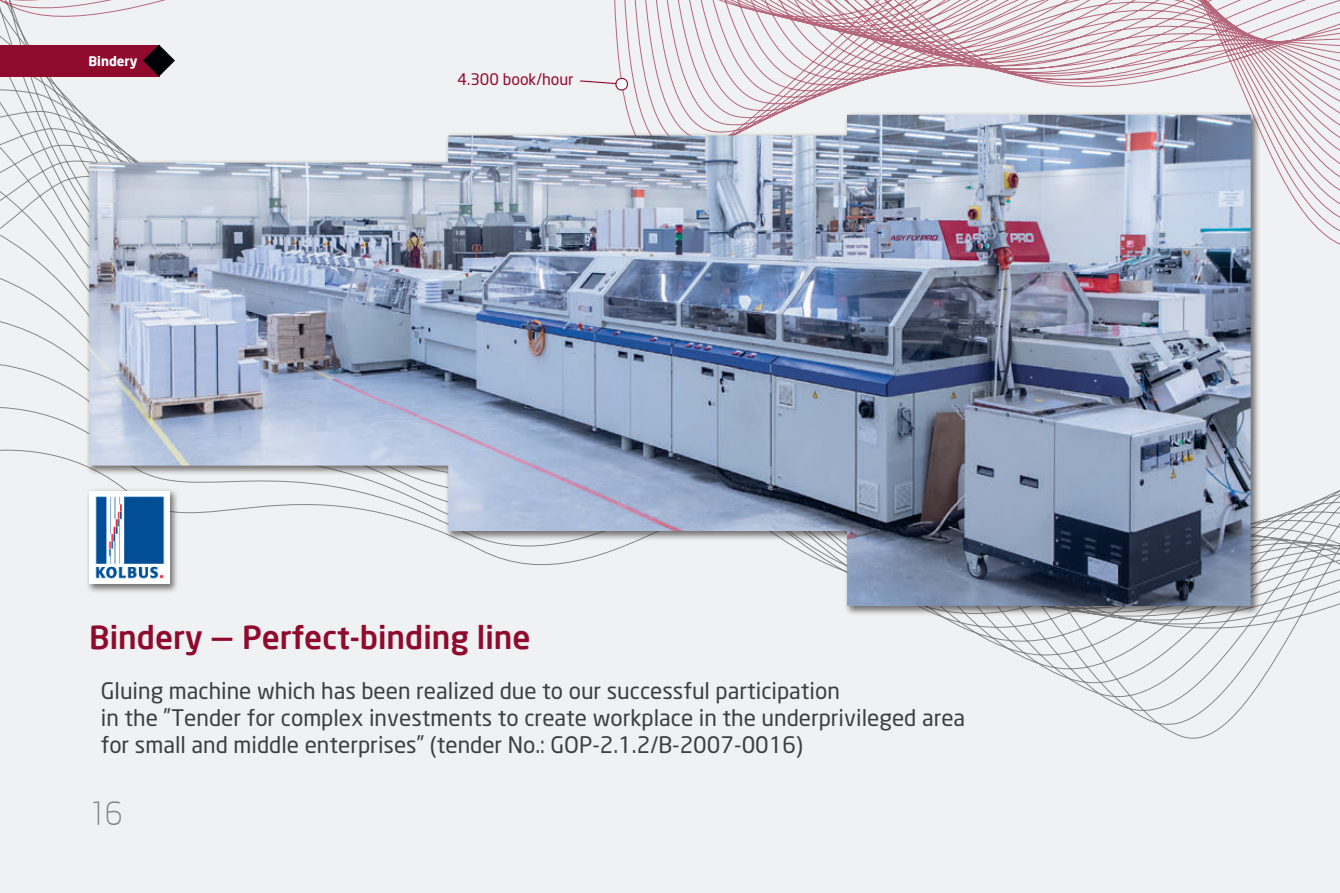
<style>
.page{position:relative;width:1340px;height:893px;background:#fff}
.page>*{position:absolute;margin:0;border:0;box-sizing:border-box;transform-origin:0 0}
.t1{font:500 31.5px "Neo Sans HU";color:#8f0a2c}
.t2{font:300 31.5px "Neo Sans HU";color:#808285}
.t3{font:22.5px/27px "Neo Sans HU Regular";color:#3e3e3f}
.t4{font:15.75px "Neo Sans HU Regular";color:#8f0a2c}
.t5{font:700 13.05px "Neo Sans HU";color:#fff}
</style>
<div class="page">
<div style="left:0;top:341px;width:1339px;height:552px;background:#f0f1f2"></div>
<svg style="left:0;top:0;width:1339px;height:341px"></svg>
<div style="left:0;top:45px;width:159px;height:32px;background:#8f0a2c"></div>
<svg style="left:143px;top:45px;width:32px;height:32px"></svg>
<div style="left:86px;top:111px;width:1174px;height:505px;background:#231f20;opacity:.6"></div>
<img style="left:89px;top:115px;width:1161px;height:491px">
<div style="left:86px;top:488px;width:93px;height:106px;background:#231f20;opacity:.6"></div>
<img style="left:89px;top:491px;width:80px;height:93px">
<svg style="left:579px;top:76px;width:51px;height:16px"></svg>
<p class="t5" style="left:88px;top:54px;width:50px">Bindery</p>
<p class="t4" style="left:457px;top:71px;width:117px">4.300 book/hour</p>
<h1 class="t1" style="left:89px;top:622px;width:443px">Bindery – Perfect-binding line</h1>
<p class="t3" style="left:101px;top:678px;width:866px">Gluing machine which has been realized due to our successful participation<br>in the ”Tender for complex investments to create workplace in the underprivileged area for small and middle enterprises” (tender No.: GOP-2.1.2/B-2007-0016)</p>
<h1 class="t2" style="left:89px;top:796px;width:35px">16</h1>
</div>
